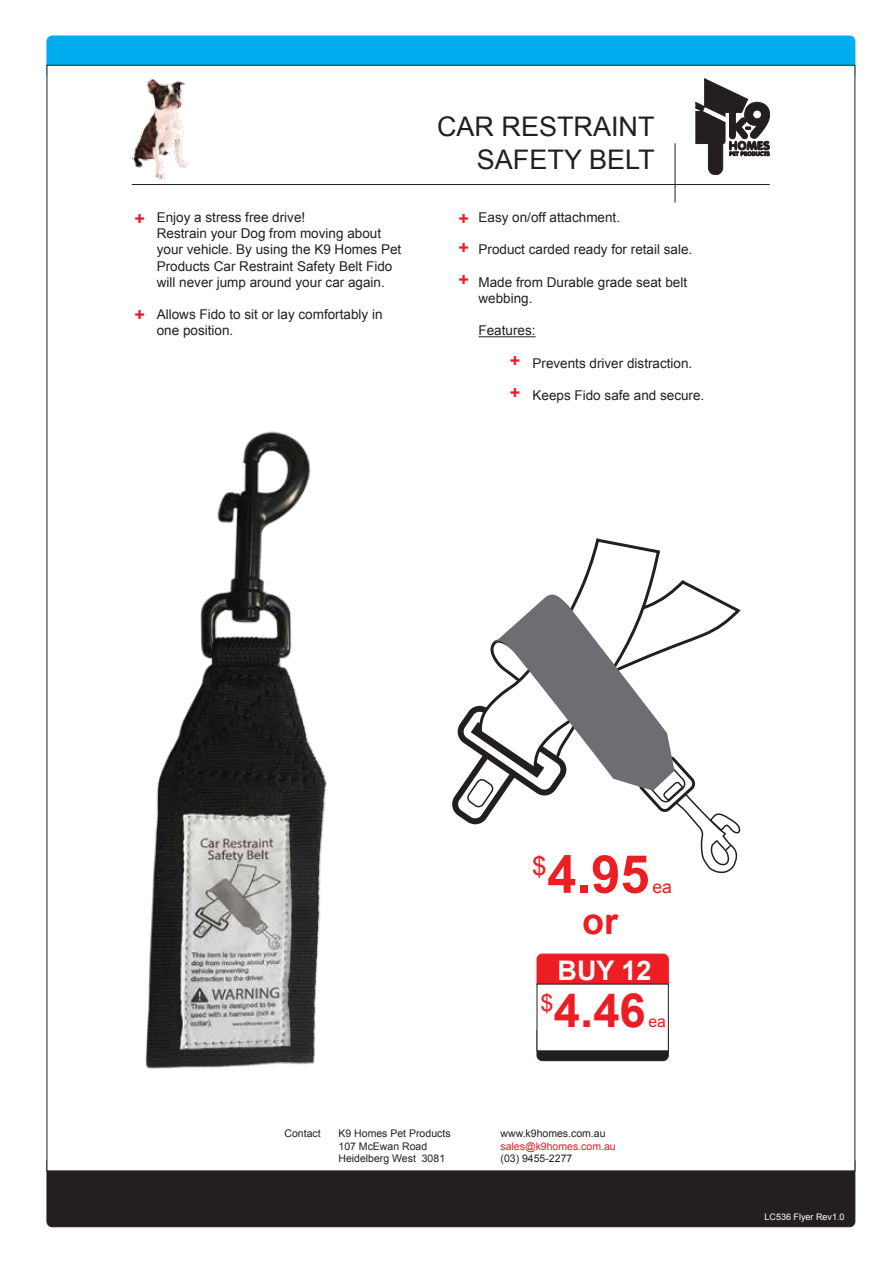
<style>
.page{position:relative;width:893px;height:1263px;background:#fff}
.page>*{position:absolute;margin:0;border:0;box-sizing:border-box;transform-origin:0 0}
.t1{font:700 52.5px "Arial";color:#ed1d24}
.t2{font:700 47.25px "Arial";color:#ed1d24}
.t3{font:700 36px "Arial";color:#ed1d24}
.t4{font:27px/33px "Arial";color:#231f20;text-align:right}
.t5{font:700 27px "Arial";color:#fff}
.t6{font:26.25px "Arial";color:#ed1d24}
.t7{font:23.55px "Arial";color:#ed1d24}
.t8{font:700 18px "Arial";color:#ed1d24}
.t9{font:17.55px "Arial";color:#ed1d24}
.t10{font:15.75px "Arial";color:#ed1d24}
.t11{font:13.5px/16.2px "Arial";color:#231f20}
.t12{font:10.5px "Arial";color:#231f20}
.t13{font:10.5px "Arial";color:#ed1d24}
.t14{font:9px "Arial";color:#fff}
</style>
<div class="page">
<div style="left:47px;top:36px;width:808px;height:44px;background:#00aeef;border-radius:5px"></div>
<div style="left:47px;top:36px;width:808px;height:44px;border:1px solid #00aeef;border-radius:5px"></div>
<div style="left:47px;top:1157px;width:808px;height:70px;background:#231f20;border-radius:5px"></div>
<div style="left:47px;top:1156px;width:808px;height:71px;border:1px solid #231f20;border-radius:5px"></div>
<div style="left:47px;top:65px;width:808px;height:1106px;background:#fff"></div>
<svg style="left:695px;top:79px;width:75px;height:96px"></svg>
<hr style="left:132px;top:184px;width:638px;height:1px;background:#231f20">
<hr style="left:675px;top:143px;width:1px;height:59px;background:#231f20">
<hr style="left:478px;top:336px;width:58px;height:1px;background:#231f20">
<div style="left:537px;top:1026px;width:131px;height:35px;background:#231f20;border-radius:5px"></div>
<div style="left:537px;top:1026px;width:132px;height:35px;border:1px solid #231f20;border-radius:5px"></div>
<div style="left:537px;top:954px;width:131px;height:35px;background:#ed1d24;border-radius:5px"></div>
<div style="left:537px;top:954px;width:132px;height:35px;border:1px solid #ed1d24;border-radius:5px"></div>
<div style="left:537px;top:984px;width:132px;height:67px;background:#fff"></div>
<img style="left:133px;top:79px;width:55px;height:101px">
<img style="left:145px;top:431px;width:182px;height:638px">
<svg style="left:452px;top:538px;width:288px;height:335px"></svg>
<h3 class="t8" style="left:134px;top:206px;width:12px">+</h3>
<h3 class="t8" style="left:134px;top:302px;width:12px">+</h3>
<p class="t11" style="left:157px;top:209px;width:246px">Enjoy a stress free drive!<br>Restrain your Dog from moving about your vehicle. By using the K9 Homes Pet Products Car Restraint Safety Belt Fido will never jump around your car again.</p>
<p class="t11" style="left:157px;top:306px;width:227px">Allows Fido to sit or lay comfortably in one position.</p>
<h3 class="t4" style="left:437px;top:110px;width:219px">CAR RESTRAINT<br>SAFETY BELT</h3>
<h3 class="t8" style="left:458px;top:206px;width:12px">+</h3>
<h3 class="t8" style="left:458px;top:234px;width:12px">+</h3>
<h3 class="t8" style="left:458px;top:267px;width:12px">+</h3>
<p class="t11" style="left:478px;top:209px;width:143px">Easy on/off attachment.</p>
<p class="t11" style="left:478px;top:241px;width:215px">Product carded ready for retail sale.</p>
<p class="t11" style="left:478px;top:274px;width:210px">Made from Durable grade seat belt webbing.</p>
<p class="t11" style="left:478px;top:322px;width:59px">Features:</p>
<p class="t11" style="left:532px;top:355px;width:161px">Prevents driver distraction.</p>
<p class="t11" style="left:532px;top:387px;width:173px">Keeps Fido safe and secure.</p>
<h3 class="t8" style="left:510px;top:348px;width:12px">+</h3>
<h3 class="t8" style="left:510px;top:380px;width:12px">+</h3>
<h3 class="t6" style="left:532px;top:848px;width:16px">$</h3>
<h1 class="t1" style="left:547px;top:837px;width:104px">4.95</h1>
<p class="t9" style="left:652px;top:874px;width:21px">ea</p>
<h3 class="t3" style="left:582px;top:896px;width:38px">or</h3>
<h3 class="t5" style="left:557px;top:951px;width:96px">BUY 12</h3>
<h2 class="t2" style="left:554px;top:977px;width:93px">4.46</h2>
<h3 class="t7" style="left:540px;top:986px;width:15px">$</h3>
<p class="t10" style="left:648px;top:1010px;width:19px">ea</p>
<p class="t12" style="left:285px;top:1126px;width:38px">Contact</p>
<p class="t12" style="left:339px;top:1126px;width:114px">K9 Homes Pet Products</p>
<p class="t12" style="left:501px;top:1126px;width:107px">www.k9homes.com.au</p>
<p class="t12" style="left:339px;top:1139px;width:90px">107 McEwan Road</p>
<p class="t13" style="left:501px;top:1139px;width:117px">sales@k9homes.com.au</p>
<p class="t12" style="left:339px;top:1151px;width:108px">Heidelberg West 3081</p>
<p class="t12" style="left:501px;top:1151px;width:73px">(03) 9455-2277</p>
<p class="t14" style="left:765px;top:1211px;width:82px">LC536 Flyer Rev1.0</p>
</div>
